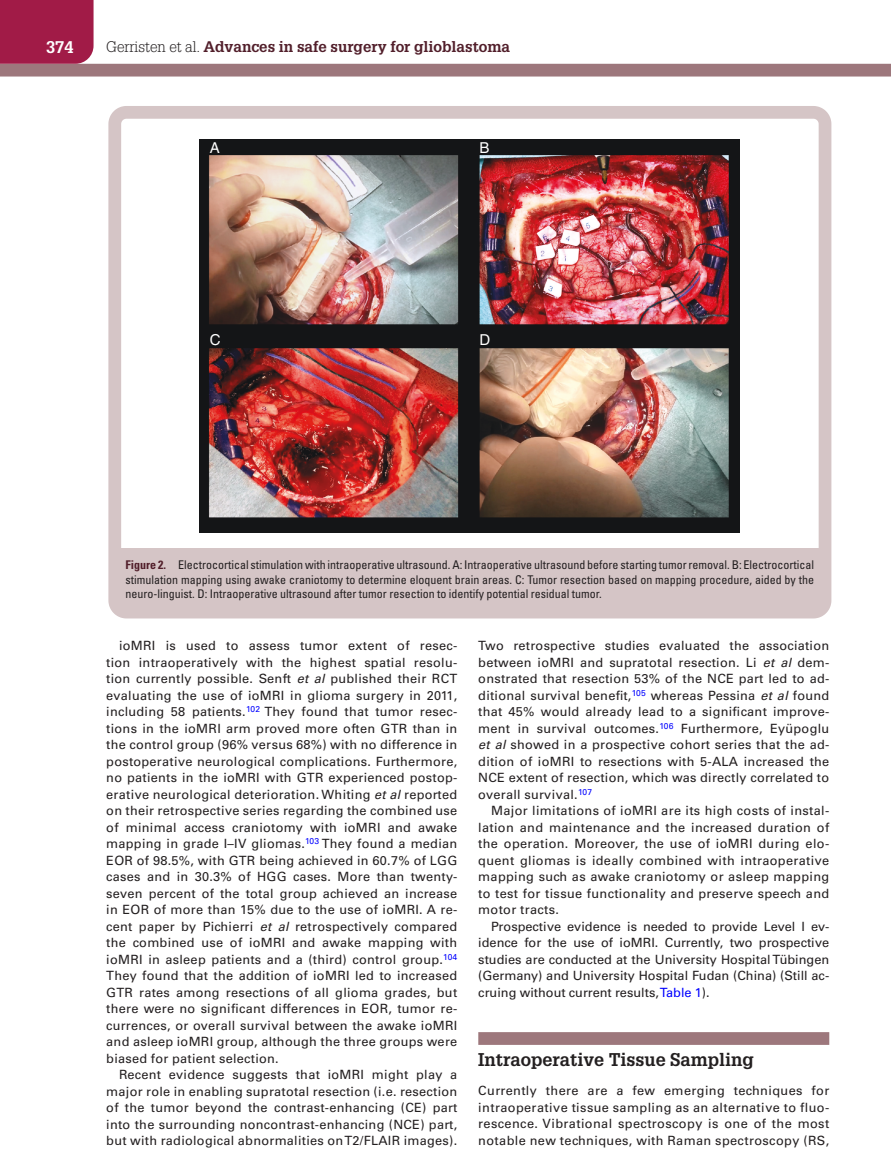
<style>
.page{position:relative;width:891px;height:1175px;background:#fff}
.page>*{position:absolute;margin:0;border:0;box-sizing:border-box;transform-origin:0 0}
.REV_HeadA{font:700 18px "Glypha LT Std";color:#231f20}
.t1{font:700 16.5px "Glypha LT Std";color:#fff}
.t2{font:15px "Glypha LT Std Bold 4";color:#511e2a}
.t3{font:15px "Helvetica 2";color:#fff}
.REV_TextInd{font:12.75px/16.5px "Univers LT Std";letter-spacing:.02em;color:#231f20;text-align:justify}
.REV_Text{font:12.75px/16.5px "Univers LT Std";letter-spacing:.03em;color:#231f20;text-align:justify}
.REV_FigCapt{font:condensed 12px/14.4px "Univers LT Std";color:#231f20;text-align:justify}
.s1{font-family:"Glypha LT Std Light 2";color:#231f20}
.s2{font-weight:700;color:#511e2a}
.s3{font-style:italic}
.s4{color:#00f}
</style>
<div class="page">
<div style="left:0;top:64px;width:891px;height:12px;background:#9d777c"></div>
<div style="left:0;top:0;width:94px;height:64px;background:#a11b47"></div>
<div style="left:478px;top:1032px;width:351px;height:12px;background:#9d777c"></div>
<div style="left:117px;top:548px;width:706px;height:63px;background:#d5c5c6"></div>
<img style="left:200px;top:140px;width:540px;height:392px">
<div style="left:108px;top:106px;width:723px;height:512px;border:13px solid #d5c5c6;border-radius:12px"></div>
<p class="t1" style="left:46px;top:37px;width:29px">374</p>
<p class="t2" style="left:106px;top:37px;width:405px"><span class="s1">Gerristen et al.</span> Advances in safe surgery for glioblastoma</p>
<p class="t3" style="left:210px;top:139px;width:12px">A</p>
<p class="t3" style="left:479px;top:139px;width:12px">B</p>
<p class="t3" style="left:210px;top:331px;width:12px">C</p>
<p class="t3" style="left:479px;top:331px;width:12px">D</p>
<p class="REV_FigCapt" style="left:126px;top:558px;width:690px"><span class="s2">Figure 2.</span> Electrocortical stimulation with intraoperative ultrasound. A: Intraoperative ultrasound before starting tumor removal. B: Electrocortical stimulation mapping using awake craniotomy to determine eloquent brain areas. C: Tumor resection based on mapping procedure, aided by the neuro-linguist. D: Intraoperative ultrasound after tumor resection to identify potential residual tumor.</p>
<p class="REV_TextInd" style="left:106px;top:637px;width:353px;text-indent:13px">ioMRI is used to assess tumor extent of resec&shy;tion intraoperatively with the highest spatial resolu&shy;tion currently possible. Senft <span class="s3">et al</span> published their RCT evaluating the use of ioMRI in glioma surgery in 2011, including 58 patients.<sup>102</sup> They found that tumor resec&shy;tions in the ioMRI arm proved more often GTR than in the control group (96% versus 68%) with no difference in postoperative neurological complications. Furthermore, no patients in the ioMRI with GTR experienced postop&shy;erative neurological deterioration. Whiting <span class="s3">et al</span> reported on their retrospective series regarding the combined use of minimal access craniotomy with ioMRI and awake mapping in grade I–IV gliomas.<sup>103</sup> They found a median EOR of 98.5%, with GTR being achieved in 60.7% of LGG cases and in 30.3% of HGG cases. More than twenty&shy;seven percent of the total group achieved an increase in EOR of more than 15% due to the use of ioMRI. A re&shy;cent paper by Pichierri <span class="s3">et al</span> retrospectively compared the combined use of ioMRI and awake mapping with ioMRI in asleep patients and a (third) control group.<sup>104<br></sup>They found that the addition of ioMRI led to increased GTR rates among resections of all glioma grades, but there were no significant differences in EOR, tumor re&shy;currences, or overall survival between the awake ioMRI and asleep ioMRI group, although the three groups were biased for patient selection.</p>
<p class="REV_TextInd" style="left:106px;top:1066px;width:353px;text-indent:13px">Recent evidence suggests that ioMRI might play a major role in enabling supratotal resection (i.e. resection of the tumor beyond the contrast-enhancing (CE) part into the surrounding noncontrast-enhancing (NCE) part, but with radiological abnormalities on T2/FLAIR images).</p>
<p class="REV_TextInd" style="left:478px;top:637px;width:353px">Two retrospective studies evaluated the association between ioMRI and supratotal resection. Li <span class="s3">et al</span> dem&shy;onstrated that resection 53% of the NCE part led to ad&shy;ditional survival benefit,<sup>105</sup> whereas Pessina <span class="s3">et al</span> found that 45% would already lead to a significant improve&shy;ment in survival outcomes.<sup>106</sup> Furthermore, Eyüpoglu <span class="s3">et al</span> showed in a prospective cohort series that the ad&shy;dition of ioMRI to resections with 5-ALA increased the NCE extent of resection, which was directly correlated to overall survival.<sup>107</sup></p>
<p class="REV_TextInd" style="left:478px;top:802px;width:353px;text-indent:13px">Major limitations of ioMRI are its high costs of instal&shy;lation and maintenance and the increased duration of the operation. Moreover, the use of ioMRI during elo&shy;quent gliomas is ideally combined with intraoperative mapping such as awake craniotomy or asleep mapping to test for tissue functionality and preserve speech and motor tracts.</p>
<p class="REV_TextInd" style="left:478px;top:918px;width:353px;text-indent:13px">Prospective evidence is needed to provide Level I ev&shy;idence for the use of ioMRI. Currently, two prospective studies are conducted at the University Hospital Tübingen (Germany) and University Hospital Fudan (China) (Still ac&shy;cruing without current results, <span class="s4">Table 1</span>).</p>
<h2 class="REV_HeadA" style="left:478px;top:1048px;width:277px">Intraoperative Tissue Sampling</h2>
<p class="REV_Text" style="left:478px;top:1082px;width:353px">Currently there are a few emerging techniques for intraoperative tissue sampling as an alternative to fluo&shy;rescence. Vibrational spectroscopy is one of the most notable new techniques, with Raman spectroscopy (RS,</p>
</div>
